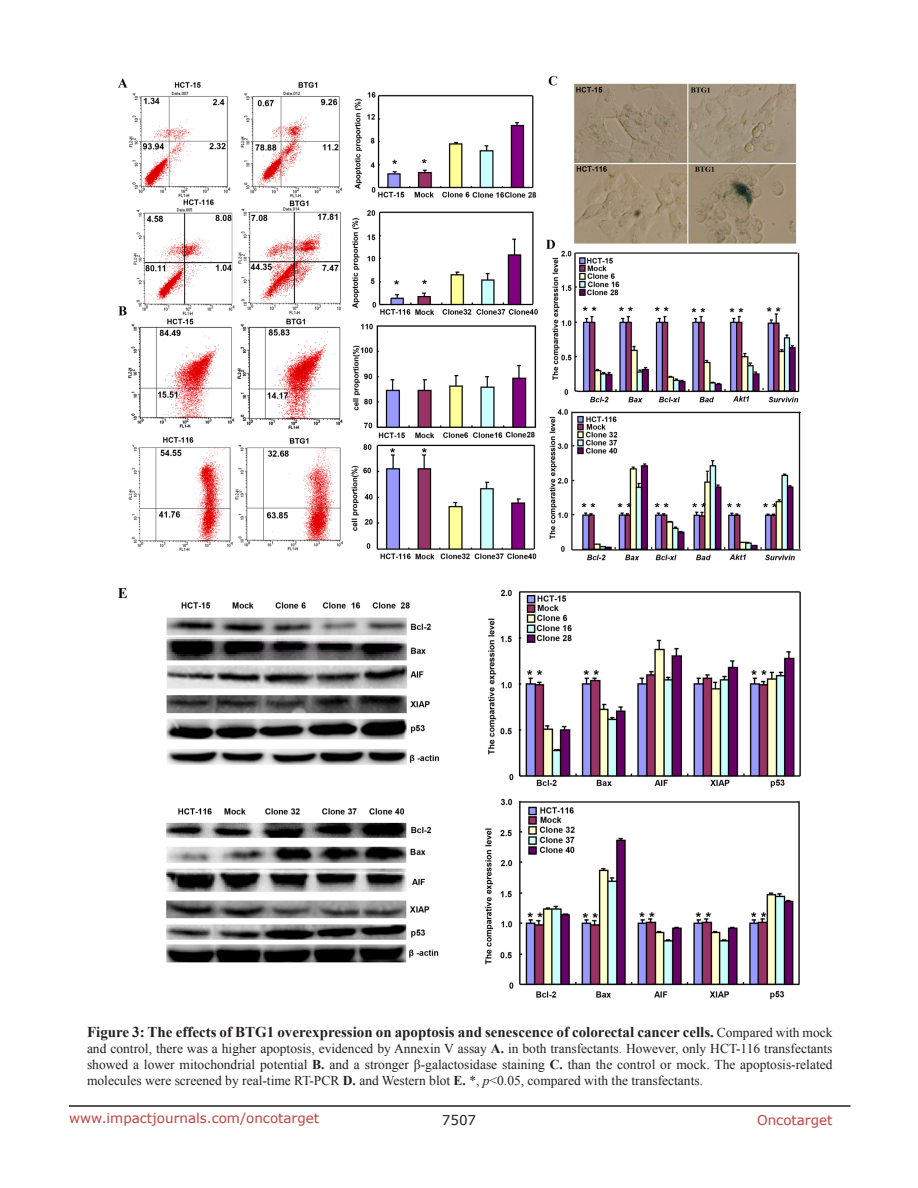
<style>
.page{position:relative;width:918px;height:1188px;background:#fff}
.page>*{position:absolute;margin:0;border:0;box-sizing:border-box;transform-origin:0 0}
.figuretext{font:700 15px "Times New Roman";color:#231f20}
.figuretext-2{font:13.5px/16.2px "Times New Roman";color:#231f20;text-align:justify}
.t1{font:13.5px "Verdana";color:#c24141}
.t2{font:13.5px "Verdana";color:#231f20}
.s1{font-weight:400;font-size:13.5px}
.s2{font-weight:700}
.s3{font-style:italic}
</style>
<div class="page">
<hr style="left:69px;top:1105px;width:781px;height:2px;background:#231f20">
<img style="left:118px;top:75px;width:683px;height:485px">
<img style="left:118px;top:588px;width:683px;height:411px">
<p class="figuretext" style="left:87px;top:1021px;width:747px">Figure 3: The effects of BTG1 overexpression on apoptosis and senescence of colorectal cancer cells. <span class="s1">Compared with mock</span></p>
<p class="figuretext-2" style="left:87px;top:1040px;width:747px">and control, there was a higher apoptosis, evidenced by Annexin V assay <span class="s2">A.</span> in both transfectants. However, only HCT-116 transfectants showed a lower mitochondrial potential <span class="s2">B.</span> and a stronger β-galactosidase staining <span class="s2">C.</span> than the control or mock. The apoptosis-related molecules were screened by real-time RT-PCR <span class="s2">D.</span> and Western blot <span class="s2">E.</span> *, <span class="s3">p</span>&lt;0.05, compared with the transfectants.</p>
<p class="t1" style="left:69px;top:1109px;width:252px">www.impactjournals.com/oncotarget</p>
<p class="t2" style="left:442px;top:1111px;width:36px">7507</p>
<p class="t1" style="left:757px;top:1111px;width:77px">Oncotarget</p>
</div>
